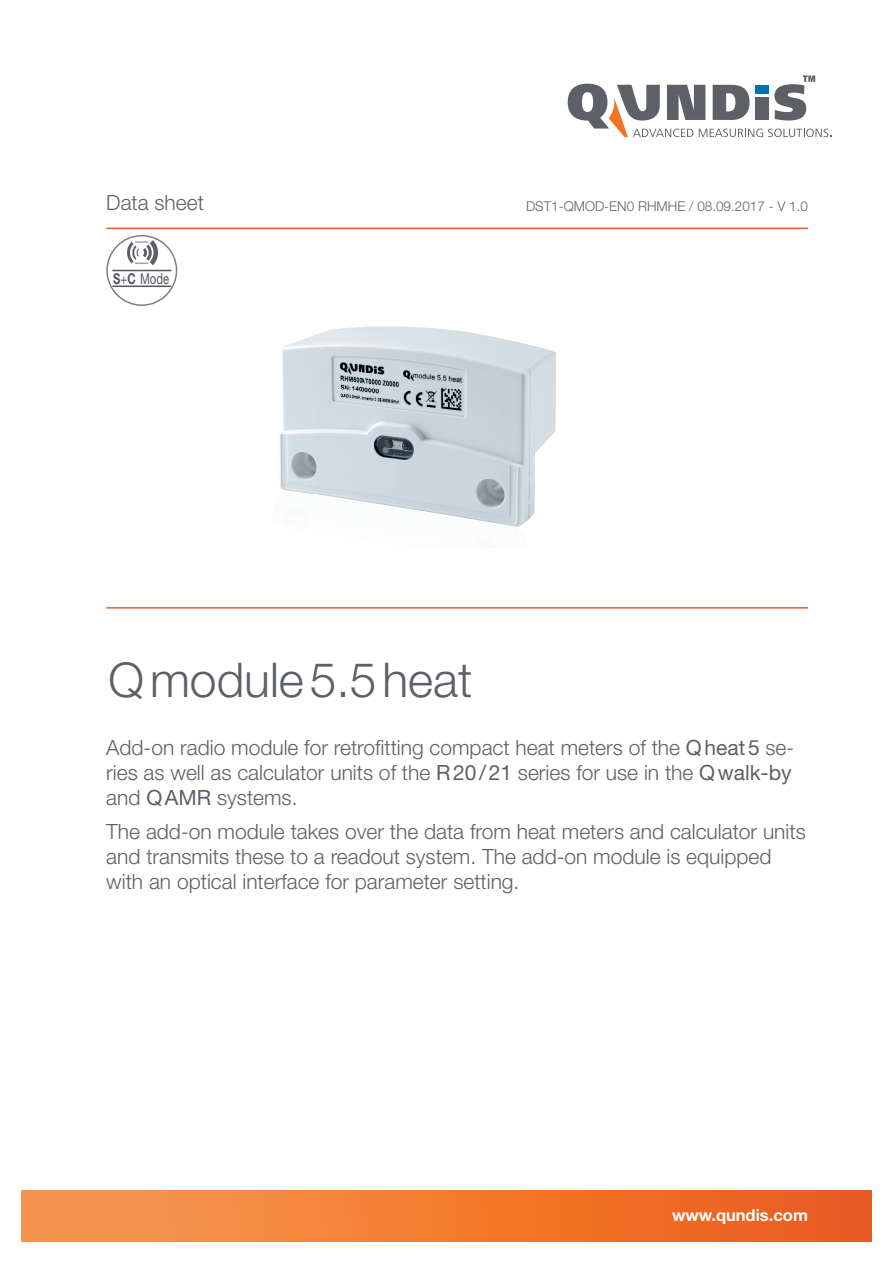
<style>
.page{position:relative;width:893px;height:1263px;background:#fff}
.page>*{position:absolute;margin:0;border:0;box-sizing:border-box;transform-origin:0 0}
.t1{font:300 48px "Helvetica Neue LT Pro";color:#5d6067}
.t2{font:300 21px/25.2px "Helvetica Neue LT Pro";color:#5d6067}
.t3{font:700 16.5px "Helvetica Neue LT Pro";color:#fff}
.t4{font:15px "Helvetica Neue LT Pro";color:#52565d;scale:.75 1}
.t5{font:300 13.5px "Helvetica Neue LT Pro";color:#5d6067}
.s1{font-weight:700}
.s2{font-weight:400}
</style>
<div class="page">
<img style="left:280px;top:326px;width:276px;height:201px">
<div style="left:106px;top:235px;width:71px;height:71px;border:2px solid #7a8086;border-radius:50%"></div>
<hr style="left:112px;top:270px;width:59px;height:1px;background:#52565d">
<hr style="left:112px;top:285px;width:59px;height:2px;background:#52565d">
<svg style="left:127px;top:235px;width:30px;height:35px"></svg>
<hr style="left:106px;top:607px;width:702px;height:2px;background:#e75824">
<hr style="left:106px;top:228px;width:702px;height:1px;background:#e75824">
<svg style="left:568px;top:75px;width:263px;height:62px"></svg>
<div style="left:21px;top:1191px;width:851px;height:51px;background:linear-gradient(to right,#f99b51,#ec5a16)"></div>
<p class="t2" style="left:106px;top:190px;width:99px">Data sheet</p>
<p class="t5" style="left:526px;top:198px;width:283px">DST1-QMOD-EN0 RHMHE / 08.09.2017 - V 1.0</p>
<p class="t4" style="left:113px;top:269px;width:76px"><span class="s1">S</span>+<span class="s1">C</span> Mode</p>
<h1 class="t1" style="left:108px;top:651px;width:365px">Q module 5.5 heat</h1>
<p class="t2" style="left:106px;top:734px;width:689px">Add-on radio module for retrofitting compact heat meters of the <span class="s2">Q heat 5</span> se&shy;ries as well as calculator units of the <span class="s2">R 20 / 21</span> series for use in the <span class="s2">Q walk-by </span>and <span class="s2">Q AMR</span> systems.</p>
<p class="t2" style="left:106px;top:818px;width:701px">The add-on module takes over the data from heat meters and calculator units and transmits these to a readout system. The add-on module is equipped with an optical interface for parameter setting.</p>
<p class="t3" style="left:672px;top:1205px;width:137px">www.qundis.com</p>
</div>
